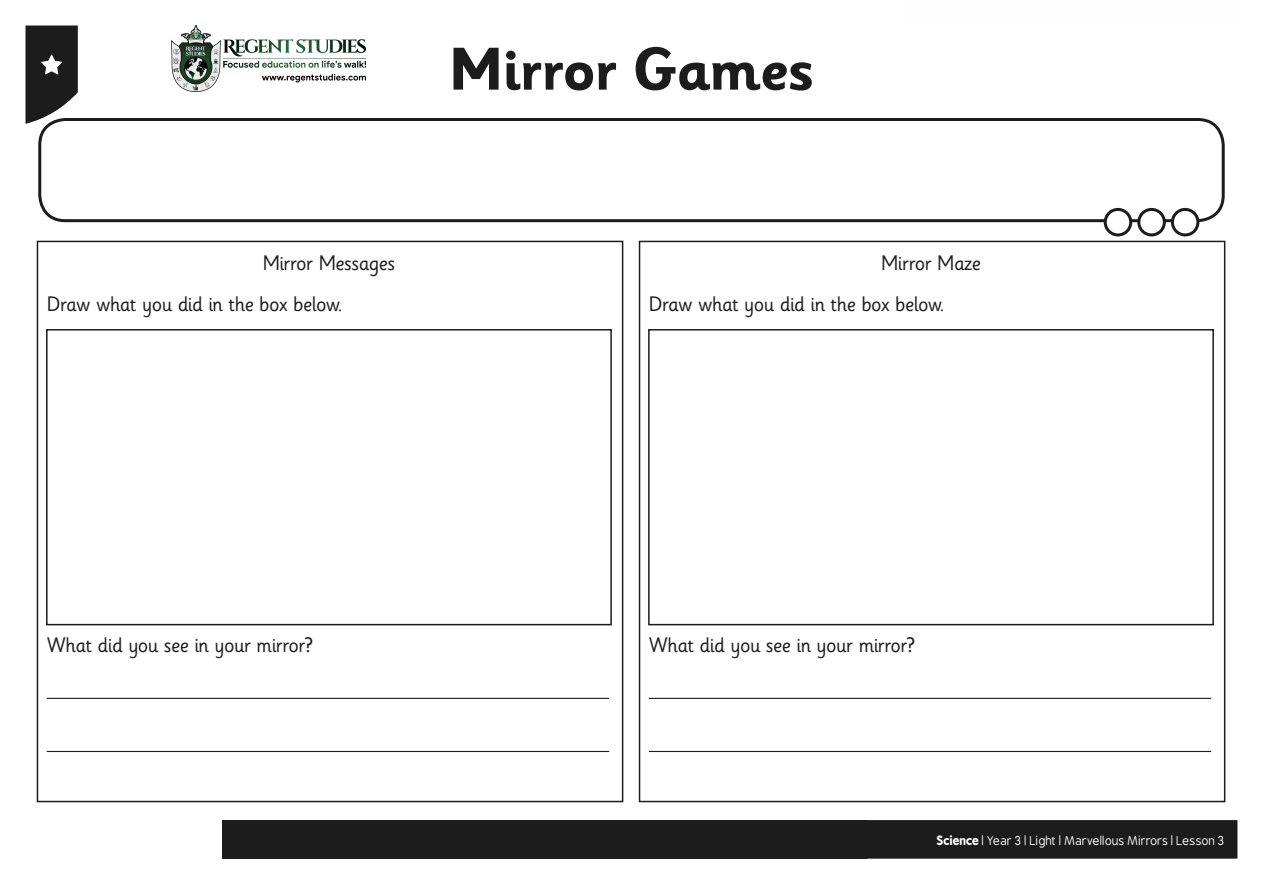
<style>
.page{position:relative;width:1263px;height:893px;background:#fff}
.page>*{position:absolute;margin:0;border:0;box-sizing:border-box;transform-origin:0 0}
.t1{font:700 60px "Sassoon Infant Rg";letter-spacing:-.025em;color:#1c1c1c}
.t2{font:21px "Sassoon Infant Rg";letter-spacing:-.025em;color:#1c1c1c}
.Footer_Text{font:12px "B Preplay";color:#fff}
.s1{font-weight:700}
</style>
<div class="page">
<div style="left:222px;top:820px;width:645px;height:39px;background:#1c1c1c"></div>
<div style="left:867px;top:820px;width:370px;height:39px;background:#1c1c1c"></div>
<svg style="left:26px;top:26px;width:52px;height:98px;background:#3c3c3c"></svg>
<div style="left:40px;top:119px;width:1183px;height:102px;background:#fff;border-radius:26px"></div>
<div style="left:38px;top:118px;width:1187px;height:104px;border:3px solid #1c1c1c;border-radius:26px"></div>
<div style="left:1105px;top:209px;width:26px;height:26px;background:#fff;border-radius:50%"></div>
<div style="left:1104px;top:208px;width:28px;height:28px;border:3px solid #1c1c1c;border-radius:50%"></div>
<div style="left:1139px;top:209px;width:25px;height:26px;background:#fff;border-radius:50%"></div>
<div style="left:1137px;top:208px;width:29px;height:28px;border:3px solid #1c1c1c;border-radius:50%"></div>
<div style="left:1172px;top:209px;width:26px;height:26px;background:#fff;border-radius:50%"></div>
<div style="left:1171px;top:208px;width:28px;height:28px;border:3px solid #1c1c1c;border-radius:50%"></div>
<div style="left:37px;top:241px;width:586px;height:561px;background:#fff;border:2px solid #1c1c1c"></div>
<div style="left:639px;top:241px;width:586px;height:561px;background:#fff;border:2px solid #1c1c1c"></div>
<div style="left:46px;top:329px;width:566px;height:296px;border:2px solid #1c1c1c"></div>
<div style="left:648px;top:329px;width:566px;height:296px;border:2px solid #1c1c1c"></div>
<hr style="left:47px;top:698px;width:562px;height:1px;background:#1c1c1c">
<hr style="left:649px;top:698px;width:562px;height:1px;background:#1c1c1c">
<hr style="left:47px;top:751px;width:562px;height:1px;background:#1c1c1c">
<hr style="left:649px;top:751px;width:562px;height:1px;background:#1c1c1c">
<img style="left:171px;top:26px;width:194px;height:66px">
<p class="t1" style="left:448px;top:36px;width:368px">Mirror Games</p>
<p class="t2" style="left:263px;top:251px;width:134px">Mirror Messages</p>
<p class="t2" style="left:881px;top:251px;width:101px">Mirror Maze</p>
<p class="t2" style="left:47px;top:292px;width:297px">Draw what you did in the box below.</p>
<p class="t2" style="left:649px;top:292px;width:297px">Draw what you did in the box below.</p>
<p class="t2" style="left:47px;top:633px;width:268px">What did you see in your mirror?</p>
<p class="t2" style="left:649px;top:633px;width:268px">What did you see in your mirror?</p>
<p class="Footer_Text" style="left:937px;top:834px;width:289px"><span class="s1">Science</span> | Year 3 | Light | Marvellous Mirrors | Lesson 3</p>
</div>
